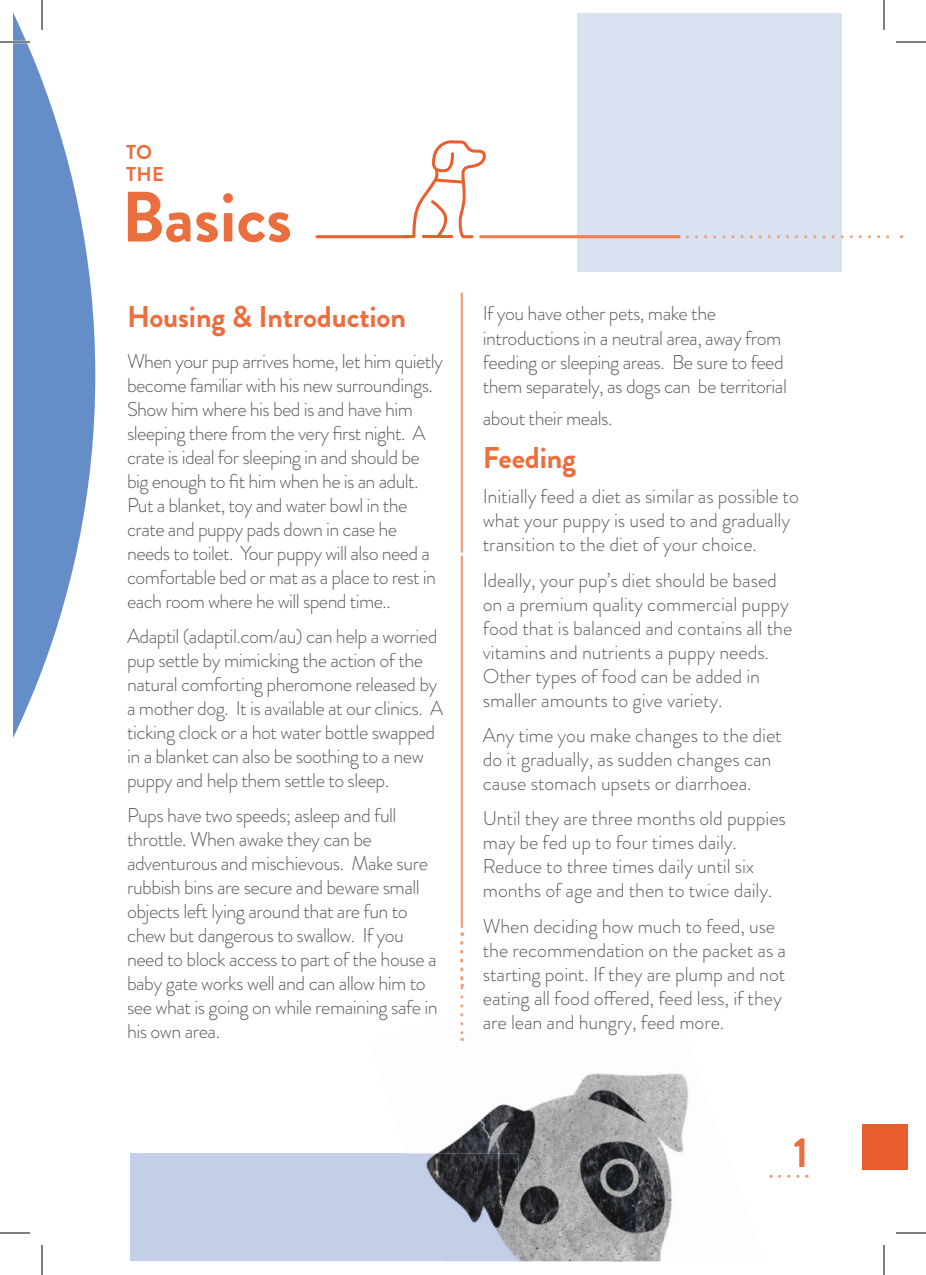
<style>
.page{position:relative;width:926px;height:1275px;background:#fff}
.page>*{position:absolute;margin:0;border:0;box-sizing:border-box;transform-origin:0 0}
.t1{font:700 71px "Brandon Grotesque";letter-spacing:-.005em;color:#eb6e3e}
.t2{font:700 42px "Brandon Grotesque";color:#eb6e3e}
.t3{font:700 30px "Brandon Grotesque";letter-spacing:-.005em;color:#eb6e3e}
.t4{font:300 20px/24px "Brandon Grotesque";letter-spacing:-.025em;color:#5b5b5e}
.t5{font:300 20px/24px "Brandon Grotesque";letter-spacing:-.005em;color:#5b5b5e}
.t6{font:700 20px/21.8px "Brandon Grotesque";color:#eb6e3e}
</style>
<div class="page">
<svg style="left:14px;top:15px;width:81px;height:721px;fill:#658ec9"></svg>
<div style="left:130px;top:1153px;width:388px;height:108px;background:#c4d0e9"></div>
<img style="left:437px;top:943px;width:252px;height:318px">
<img style="left:406px;top:1153px;width:112px;height:108px">
<div style="left:578px;top:14px;width:264px;height:258px;background:#dae2f2"></div>
<hr style="left:461px;top:293px;width:2px;height:258px;background:#eaa37e">
<hr style="left:461px;top:294px;width:2px;height:258px;background:#eaa37e">
<hr style="left:317px;top:235px;width:92px;height:3px;background:#e95d2e">
<svg style="left:687px;top:235px;width:215px;height:3px"></svg>
<svg style="left:401px;top:140px;width:86px;height:99px"></svg>
<hr style="left:481px;top:235px;width:197px;height:3px;background:#ee7d50">
<svg style="left:779px;top:1174px;width:28px;height:3px"></svg>
<div style="left:862px;top:1124px;width:46px;height:46px;background:#e95d2e"></div>
<hr style="left:461px;top:556px;width:2px;height:370px;background:#eaa37e">
<hr style="left:461px;top:557px;width:2px;height:370px;background:#eaa37e">
<svg style="left:460px;top:942px;width:3px;height:99px"></svg>
<hr style="left:0;top:41px;width:30px;height:2px;background:#fff">
<hr style="left:41px;top:0;width:2px;height:30px;background:#fff">
<hr style="left:0;top:42px;width:30px;height:1px;background:#000">
<hr style="left:896px;top:42px;width:30px;height:1px;background:#000">
<hr style="left:0;top:1232px;width:30px;height:1px;background:#000">
<hr style="left:896px;top:1232px;width:30px;height:1px;background:#000">
<hr style="left:42px;top:0;width:1px;height:30px;background:#000">
<hr style="left:42px;top:1245px;width:1px;height:30px;background:#000">
<hr style="left:884px;top:0;width:1px;height:30px;background:#000">
<hr style="left:884px;top:1245px;width:1px;height:30px;background:#000">
<p class="t6" style="left:126px;top:142px;width:39px">TO<br>THE</p>
<h1 class="t1" style="left:121px;top:167px;width:172px">Basics</h1>
<h3 class="t3" style="left:127px;top:296px;width:280px">Housing &amp; Introduction</h3>
<p class="t4" style="left:127px;top:349px;width:318px">When your pup arrives home, let him quietly become familiar with his new surroundings.<br>Show him where his bed is and have him sleeping there from the very first night. A crate is ideal for sleeping in and should be big enough to fit him when he is an adult.<br>Put a blanket, toy and water bowl in the crate and puppy pads down in case he needs to toilet. Your puppy will also need a comfortable bed or mat as a place to rest in each room where he will spend time..</p>
<p class="t4" style="left:127px;top:624px;width:318px">Adaptil (adaptil.com/au) can help a worried pup settle by mimicking the action of the natural comforting pheromone released by a mother dog. It is available at our clinics. A ticking clock or a hot water bottle swapped in a blanket can also be soothing to a new puppy and help them settle to sleep.</p>
<p class="t4" style="left:127px;top:803px;width:312px">Pups have two speeds; asleep and full throttle. When awake they can be adventurous and mischievous. Make sure rubbish bins are secure and beware small objects left lying around that are fun to chew but dangerous to swallow. If you need to block access to part of the house a baby gate works well and can allow him to see what is going on while remaining safe in his own area.</p>
<p class="t4" style="left:483px;top:302px;width:306px">If you have other pets, make the introductions in a neutral area, away from feeding or sleeping areas. Be sure to feed them separately, as dogs can be territorial</p>
<p class="t4" style="left:483px;top:406px;width:131px">about their meals.</p>
<h3 class="t3" style="left:483px;top:436px;width:95px">Feeding</h3>
<p class="t5" style="left:483px;top:484px;width:318px">Initially feed a diet as similar as possible to what your puppy is used to and gradually transition to the diet of your choice.</p>
<p class="t5" style="left:483px;top:568px;width:311px">Ideally, your pup’s diet should be based on a premium quality commercial puppy food that is balanced and contains all the vitamins and nutrients a puppy needs.<br>Other types of food can be added in smaller amounts to give variety.</p>
<p class="t5" style="left:483px;top:723px;width:300px">Any time you make changes to the diet do it gradually, as sudden changes can cause stomach upsets or diarrhoea.</p>
<p class="t5" style="left:483px;top:806px;width:305px">Until they are three months old puppies may be fed up to four times daily.<br>Reduce to three times daily until six months of age and then to twice daily.</p>
<p class="t5" style="left:483px;top:914px;width:305px">When deciding how much to feed, use the recommendation on the packet as a starting point. If they are plump and not eating all food offered, feed less, if they are lean and hungry, feed more.</p>
<h2 class="t2" style="left:793px;top:1123px;width:16px">1</h2>
</div>
